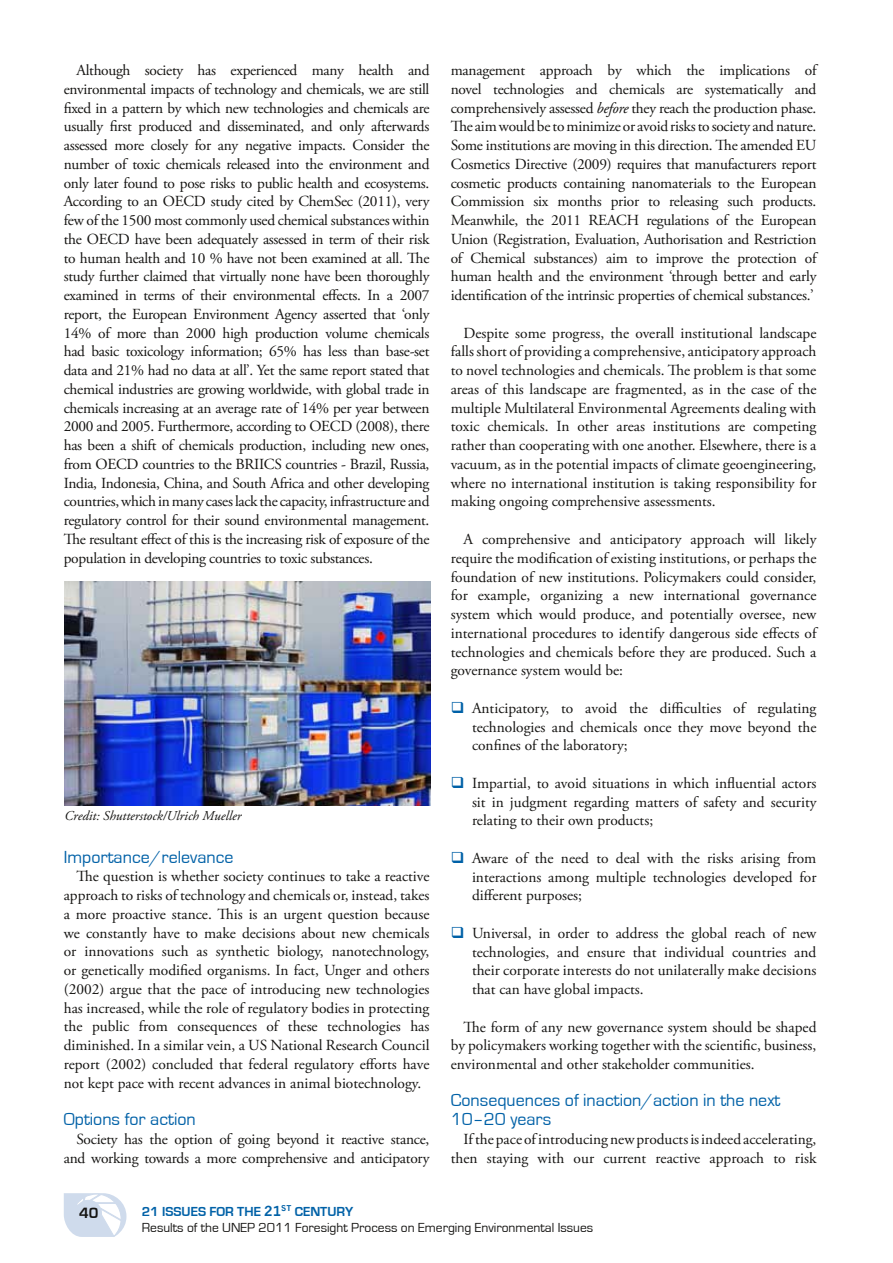
<style>
.page{position:relative;width:893px;height:1263px;background:#fff}
.page>*{position:absolute;margin:0;border:0;box-sizing:border-box;transform-origin:0 0}
.t1{font:18px/18.8px "Eurostile";color:#0061a7}
.t2{font:15.3px/18.8px "Adobe Garamond Pro";color:#151412;text-align:justify}
.t3{font:700 15.3px "Eurostile";color:#151412}
.t4{font:13.5px/16.2px "Eurostile";color:#151412}
.t5{font:italic 13.5px "Adobe Garamond Pro";color:#151412}
.s1{font-style:italic}
.s2{color:#0061a7}
.s3{font-weight:700;color:#0061a7}
.s4{font-family:"News Gothic";font-weight:700;color:#0061a7}
</style>
<div class="page">
<svg style="left:64px;top:1193px;width:62px;height:44px"></svg>
<img style="left:64px;top:582px;width:366px;height:223px">
<p class="t2" style="left:64px;top:61px;width:367px;text-indent:13px">Although society has experienced many health and environmental impacts of technology and chemicals, we are still fixed in a pattern by which new technologies and chemicals are usually first produced and disseminated, and only afterwards assessed more closely for any negative impacts. Consider the number of toxic chemicals released into the environment and only later found to pose risks to public health and ecosystems.<br>According to an OECD study cited by ChemSec (2011), very few of the 1500 most commonly used chemical substances within the OECD have been adequately assessed in term of their risk to human health and 10 % have not been examined at all. The study further claimed that virtually none have been thoroughly examined in terms of their environmental effects. In a 2007 report, the European Environment Agency asserted that ‘only 14% of more than 2000 high production volume chemicals had basic toxicology information; 65% has less than base-set data and 21% had no data at all’. Yet the same report stated that chemical industries are growing worldwide, with global trade in chemicals increasing at an average rate of 14% per year between 2000 and 2005. Furthermore, according to OECD (2008), there has been a shift of chemicals production, including new ones, from OECD countries to the BRIICS countries - Brazil, Russia, India, Indonesia, China, and South Africa and other developing countries, which in many cases lack the capacity, infrastructure and regulatory control for their sound environmental management.<br>The resultant effect of this is the increasing risk of exposure of the population in developing countries to toxic substances.</p>
<p class="t5" style="left:64px;top:807px;width:178px">Credit: Shutterstock/Ulrich Mueller</p>
<p class="t1" style="left:64px;top:848px;width:171px">Importance/relevance</p>
<p class="t2" style="left:64px;top:868px;width:367px;text-indent:13px">The question is whether society continues to take a reactive approach to risks of technology and chemicals or, instead, takes a more proactive stance. This is an urgent question because we constantly have to make decisions about new chemicals or innovations such as synthetic biology, nanotechnology, or genetically modified organisms. In fact, Unger and others (2002) argue that the pace of introducing new technologies has increased, while the role of regulatory bodies in protecting the public from consequences of these technologies has diminished. In a similar vein, a US National Research Council report (2002) concluded that federal regulatory efforts have not kept pace with recent advances in animal biotechnology.</p>
<p class="t1" style="left:64px;top:1110px;width:133px">Options for action</p>
<p class="t2" style="left:64px;top:1130px;width:367px;text-align:right">Society has the option of going beyond it reactive stance, and working towards a more comprehensive and anticipatory</p>
<p class="t2" style="left:451px;top:61px;width:367px">management approach by which the implications of novel technologies and chemicals are systematically and comprehensively assessed <span class="s1">before</span> they reach the production phase.<br>The aim would be to minimize or avoid risks to society and nature.<br>Some institutions are moving in this direction. The amended EU Cosmetics Directive (2009) requires that manufacturers report cosmetic products containing nanomaterials to the European Commission six months prior to releasing such products.<br>Meanwhile, the 2011 REACH regulations of the European Union (Registration, Evaluation, Authorisation and Restriction of Chemical substances) aim to improve the protection of human health and the environment ‘through better and early identification of the intrinsic properties of chemical substances.’</p>
<p class="t2" style="left:451px;top:324px;width:367px;text-indent:13px">Despite some progress, the overall institutional landscape falls short of providing a comprehensive, anticipatory approach to novel technologies and chemicals. The problem is that some areas of this landscape are fragmented, as in the case of the multiple Multilateral Environmental Agreements dealing with toxic chemicals. In other areas institutions are competing rather than cooperating with one another. Elsewhere, there is a vacuum, as in the potential impacts of climate geoengineering, where no international institution is taking responsibility for making ongoing comprehensive assessments.</p>
<p class="t2" style="left:451px;top:530px;width:367px;text-indent:13px">A comprehensive and anticipatory approach will likely require the modification of existing institutions, or perhaps the foundation of new institutions. Policymakers could consider, for example, organizing a new international governance system which would produce, and potentially oversee, new international procedures to identify dangerous side effects of technologies and chemicals before they are produced. Such a governance system would be:</p>
<p class="t2" style="left:472px;top:699px;width:346px;text-indent:-21px"><span class="s2">❑</span> Anticipatory, to avoid the difficulties of regulating technologies and chemicals once they move beyond the confines of the laboratory;</p>
<p class="t2" style="left:472px;top:774px;width:346px;text-indent:-21px"><span class="s2">❑</span> Impartial, to avoid situations in which influential actors sit in judgment regarding matters of safety and security relating to their own products;</p>
<p class="t2" style="left:472px;top:849px;width:346px;text-indent:-21px"><span class="s2">❑</span> Aware of the need to deal with the risks arising from interactions among multiple technologies developed for different purposes;</p>
<p class="t2" style="left:472px;top:924px;width:346px;text-indent:-21px"><span class="s2">❑</span> Universal, in order to address the global reach of new technologies, and ensure that individual countries and their corporate interests do not unilaterally make decisions that can have global impacts.</p>
<p class="t2" style="left:451px;top:1018px;width:367px;text-indent:13px">The form of any new governance system should be shaped by policymakers working together with the scientific, business, environmental and other stakeholder communities.</p>
<p class="t1" style="left:451px;top:1091px;width:331px">Consequences of inaction/action in the next<br>10–20 years</p>
<p class="t2" style="left:451px;top:1130px;width:367px;text-align:right">If the pace of introducing new products is indeed accelerating, then staying with our current reactive approach to risk</p>
<p class="t3" style="left:79px;top:1205px;width:21px">40</p>
<p class="t4" style="left:142px;top:1203px;width:453px"><span class="s3">21 ISSUES FOR THE</span> <span class="s4">21</span><sup>st</sup> <span class="s3">CENTURY<br></span>Results of the UNEP 2011 Foresight Process on Emerging Environmental Issues</p>
</div>
